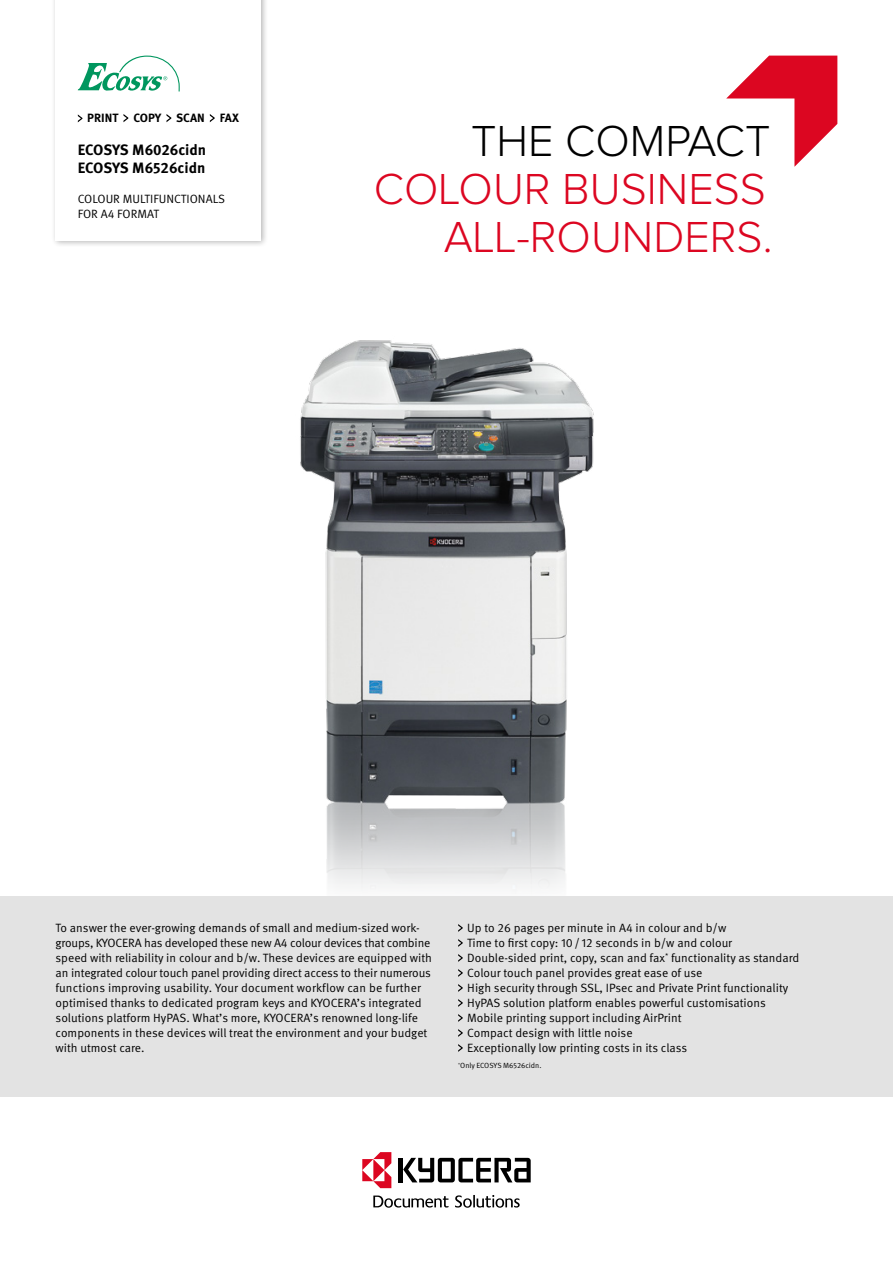
<style>
.page{position:relative;width:893px;height:1263px;background:#fff}
.page>*{position:absolute;margin:0;border:0;box-sizing:border-box;transform-origin:0 0}
.t1{font:300 45px/48px "Proxima Nova";color:#dc0621;text-align:right}
.t2{font:300 45px "Proxima Nova";color:#000}
.t3{font:700 15px/18px "Meta Pro";letter-spacing:-.01em;color:#000}
.t4{font:12px/15px "Meta Pro Norm";color:#000}
.t5{font:700 12px "Meta Pro";color:#000}
.t6{font:7.5px "Meta Pro Norm";letter-spacing:-.005em;color:#000}
</style>
<div class="page">
<img style="left:300px;top:340px;width:294px;height:549px">
<svg style="left:726px;top:56px;width:111px;height:111px"></svg>
<hr style="left:399px;top:1158px;width:4px;height:24px;background:#000">
<svg style="left:403px;top:1158px;width:128px;height:24px"></svg>
<svg style="left:455px;top:1195px;width:65px;height:13px"></svg>
<svg style="left:373px;top:1195px;width:75px;height:13px"></svg>
<svg style="left:362px;top:1152px;width:29px;height:36px"></svg>
<div style="left:51px;top:0;width:217px;height:247px;background:#000;opacity:.3"></div>
<div style="left:56px;top:0;width:205px;height:241px;background:#fff"></div>
<div style="left:0;top:896px;width:893px;height:200px;background:#e3e3e3"></div>
<svg style="left:78px;top:56px;width:102px;height:36px"></svg>
<svg style="left:78px;top:114px;width:4px;height:8px"></svg>
<svg style="left:123px;top:114px;width:5px;height:8px"></svg>
<svg style="left:166px;top:114px;width:5px;height:8px"></svg>
<svg style="left:210px;top:114px;width:5px;height:8px"></svg>
<svg style="left:458px;top:924px;width:5px;height:8px"></svg>
<svg style="left:458px;top:939px;width:5px;height:8px"></svg>
<svg style="left:458px;top:954px;width:5px;height:8px"></svg>
<svg style="left:458px;top:969px;width:5px;height:8px"></svg>
<svg style="left:458px;top:984px;width:5px;height:8px"></svg>
<svg style="left:458px;top:999px;width:5px;height:8px"></svg>
<svg style="left:458px;top:1014px;width:5px;height:8px"></svg>
<svg style="left:458px;top:1029px;width:5px;height:8px"></svg>
<svg style="left:458px;top:1044px;width:5px;height:8px"></svg>
<p class="t5" style="left:87px;top:109px;width:153px">PRINT COPY SCAN FAX</p>
<p class="t3" style="left:78px;top:140px;width:130px">ECOSYS M6026cidn<br>ECOSYS M6526cidn</p>
<p class="t4" style="left:78px;top:191px;width:149px">COLOUR MULTIFUNCTIONALS<br>FOR A4 FORMAT</p>
<h1 class="t2" style="left:471px;top:121px;width:301px">THE COMPACT</h1>
<h1 class="t1" style="left:374px;top:167px;width:400px">COLOUR BUSINESS<br>ALL-ROUNDERS.</h1>
<p class="t4" style="left:56px;top:919px;width:378px">To answer the ever-growing demands of small and medium-sized work&shy;groups, KYOCERA has developed these new A4 colour devices that combine speed with reliability in colour and b/w. These devices are equipped with an integrated colour touch panel providing direct access to their numerous functions improving usability. Your document workflow can be further optimised thanks to dedicated program keys and KYOCERA’s integrated solutions platform HyPAS. What’s more, KYOCERA’s renowned long-life components in these devices will treat the environment and your budget with utmost care.</p>
<p class="t4" style="left:467px;top:919px;width:334px">Up to 26 pages per minute in A4 in colour and b/w<br>Time to first copy: 10/ 12 seconds in b/w and colour Double-sided print, copy, scan and fax<sup>*</sup> functionality as standard Colour touch panel provides great ease of use<br>High security through SSL, IPsec and Private Print functionality HyPAS solution platform enables powerful customisations Mobile printing support including AirPrint<br>Compact design with little noise<br>Exceptionally low printing costs in its class</p>
<p class="t6" style="left:458px;top:1060px;width:85px"><sup>*</sup>Only ECOSYS M6526cidn.</p>
</div>
